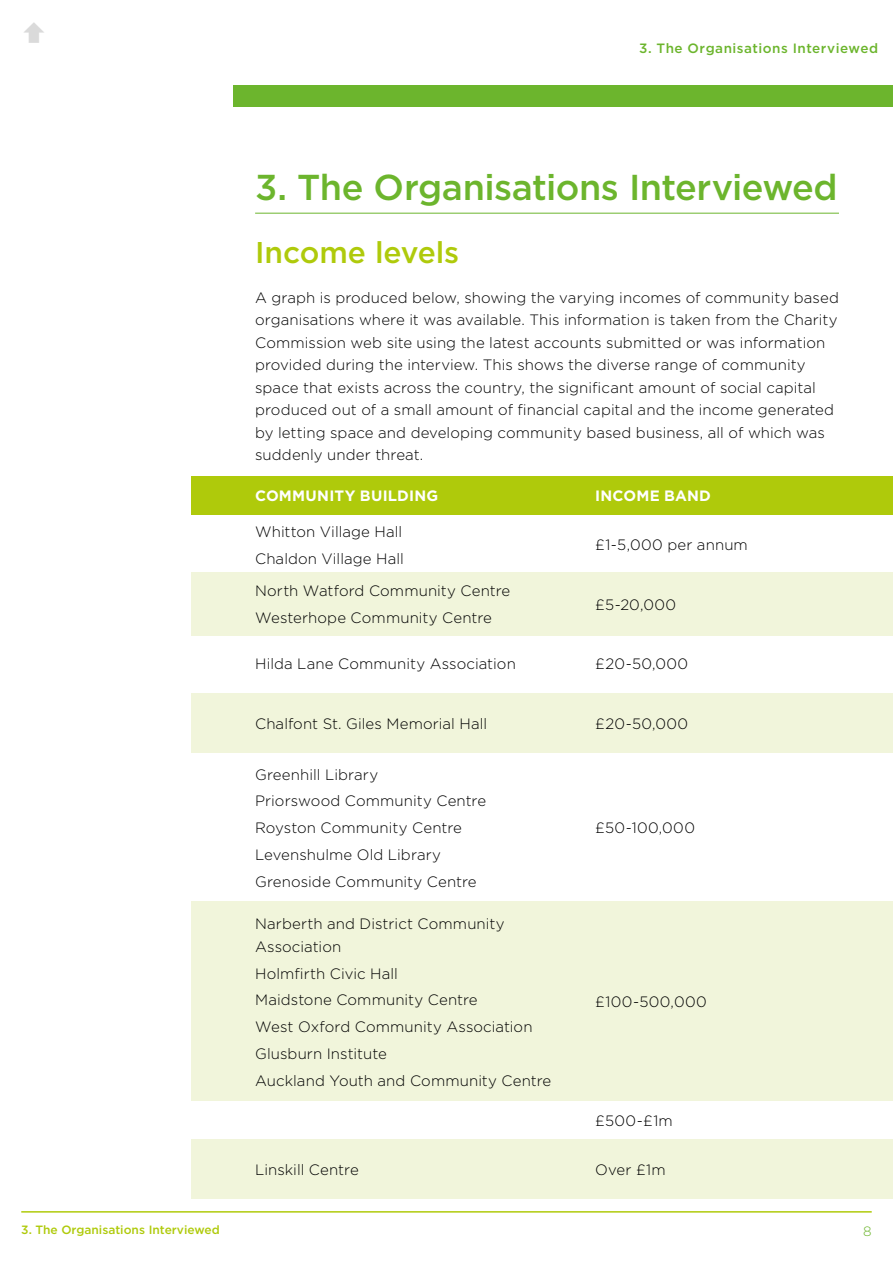
<style>
.page{position:relative;width:893px;height:1263px;background:#fff}
.page>*{position:absolute;margin:0;border:0;box-sizing:border-box;transform-origin:0 0}
.t1{font:500 36px "Gotham";letter-spacing:-.015em;color:#6cb52d}
.t2{font:500 30px "Gotham";letter-spacing:-.005em;color:#afca0b}
.t3{font:300 15px/26.7px "Gotham";letter-spacing:.005em;color:#000}
.t4{font:700 15px "Gotham";letter-spacing:.015em;color:#fff}
.t5{font:300 15px "Gotham";letter-spacing:.025em;color:#000}
.t6{font:500 13.5px "Gotham";letter-spacing:.035em;color:#6cb52d}
.t7{font:300 13.5px "Gotham";color:#6cb52d}
.t8{font:500 12px "Gotham";color:#afca0b}
</style>
<div class="page">
<div style="left:234px;top:85px;width:659px;height:21px;background:#6cb52d"></div>
<hr style="left:21px;top:1211px;width:851px;height:1px;background:#afca0b">
<div style="left:191px;top:476px;width:702px;height:38px;background:#afca0b"></div>
<div style="left:191px;top:572px;width:702px;height:64px;background:#f1f5db"></div>
<div style="left:191px;top:693px;width:702px;height:60px;background:#f1f5db"></div>
<div style="left:191px;top:1140px;width:702px;height:59px;background:#f1f5db"></div>
<div style="left:191px;top:901px;width:702px;height:200px;background:#f1f5db"></div>
<hr style="left:255px;top:213px;width:584px;height:1px;background:#6cb52d">
<p class="t6" style="left:639px;top:40px;width:241px">3. The Organisations Interviewed</p>
<p class="t8" style="left:21px;top:1222px;width:200px">3. The Organisations Interviewed</p>
<h1 class="t1" style="left:255px;top:164px;width:584px">3. The Organisations Interviewed</h1>
<h2 class="t2" style="left:255px;top:233px;width:206px">Income levels</h2>
<p class="t3" style="left:255px;top:286px;width:585px;line-height:22.5px">A graph is produced below, showing the varying incomes of community based organisations where it was available. This information is taken from the Charity Commission web site using the latest accounts submitted or was information provided during the interview. This shows the diverse range of community space that exists across the country, the significant amount of social capital produced out of a small amount of financial capital and the income generated by letting space and developing community based business, all of which was suddenly under threat.</p>
<p class="t4" style="left:255px;top:486px;width:185px">COMMUNITY BUILDING</p>
<p class="t4" style="left:595px;top:486px;width:117px">INCOME BAND</p>
<p class="t3" style="left:255px;top:518px;width:150px">Whitton Village Hall<br>Chaldon Village Hall</p>
<p class="t3" style="left:595px;top:531px;width:154px">£1-5,000 per annum</p>
<p class="t3" style="left:255px;top:577px;width:257px">North Watford Community Centre<br>Westerhope Community Centre</p>
<p class="t3" style="left:595px;top:591px;width:82px">£5-20,000</p>
<p class="t3" style="left:255px;top:650px;width:262px">Hilda Lane Community Association</p>
<p class="t3" style="left:595px;top:650px;width:94px">£20-50,000</p>
<p class="t3" style="left:255px;top:710px;width:234px">Chalfont St. Giles Memorial Hall</p>
<p class="t3" style="left:595px;top:710px;width:94px">£20-50,000</p>
<p class="t3" style="left:255px;top:760px;width:233px">Greenhill Library<br>Priorswood Community Centre<br>Royston Community Centre<br>Levenshulme Old Library<br>Grenoside Community Centre</p>
<p class="t3" style="left:595px;top:814px;width:101px">£50-100,000</p>
<p class="t3" style="left:255px;top:912px;width:251px;line-height:22.5px">Narberth and District Community<br>Association</p>
<p class="t3" style="left:255px;top:959px;width:298px">Holmfirth Civic Hall<br>Maidstone Community Centre<br>West Oxford Community Association<br>Glusburn Institute<br>Auckland Youth and Community Centre</p>
<p class="t5" style="left:595px;top:992px;width:113px">£100-500,000</p>
<p class="t3" style="left:595px;top:1107px;width:79px">£500-£1m</p>
<p class="t3" style="left:255px;top:1156px;width:105px">Linskill Centre</p>
<p class="t3" style="left:595px;top:1156px;width:72px">Over £1m</p>
<p class="t7" style="left:863px;top:1222px;width:10px">8</p>
</div>
